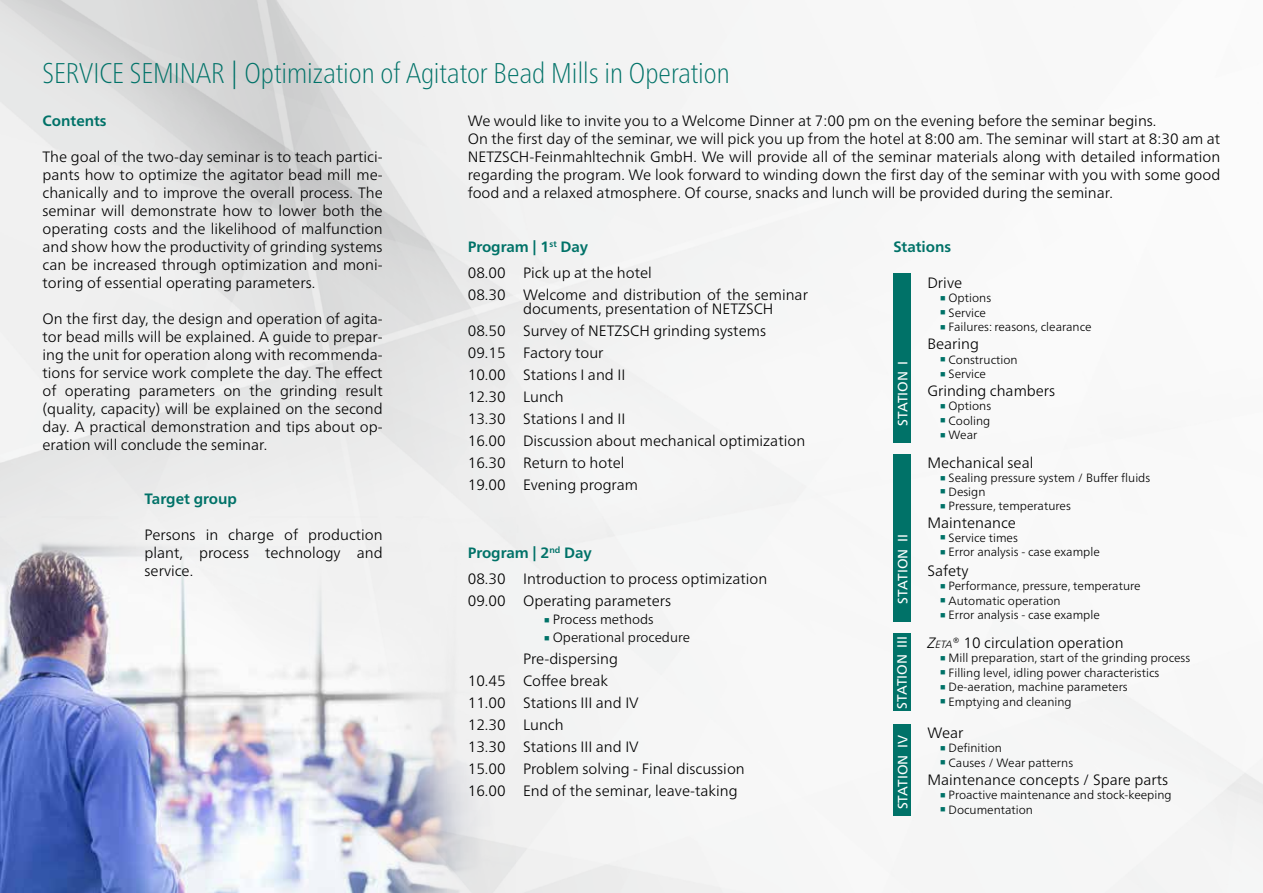
<style>
.page{position:relative;width:1263px;height:893px;background:#fff}
.page>*{position:absolute;margin:0;border:0;box-sizing:border-box;transform-origin:0 0}
.t1{font:100 condensed 28.5px "Frutiger Neue LTW1 G";color:#007268}
.t2{font:300 15px/18px "Frutiger Neue LTW1 G";color:#000}
.t3{font:700 15px "Frutiger Neue LTW1 G";color:#007268}
.t4{font:300 13.5px "Frutiger Neue LTW1 G";color:#000}
.t5{font:13.5px "Frutiger Neue LTW1 G";color:#fff}
.t6{font:300 12px "Frutiger Neue LTW1 G";color:#000}
.s1{font-weight:700;color:#007268}
.s2{color:#007268}
.s3{font-style:italic}
.s4{font-style:italic;font-size:10.5px}
</style>
<div class="page">
<img style="left:0;top:0;width:1263px;height:893px">
<img style="left:0;top:464px;width:568px;height:429px">
<div style="left:893px;top:273px;width:18px;height:170px;background:#007268"></div>
<div style="left:893px;top:454px;width:18px;height:167px;background:#007268"></div>
<div style="left:893px;top:724px;width:18px;height:92px;background:#007268"></div>
<div style="left:893px;top:633px;width:18px;height:78px;background:#007268"></div>
<h1 class="t1" style="left:43px;top:52px;width:689px">SERVICE SEMINAR | Optimization of Agitator Bead Mills in Operation</h1>
<p class="t3" style="left:43px;top:112px;width:66px">Contents</p>
<p class="t2" style="left:43px;top:148px;width:342px;text-align:justify">The goal of the two-day seminar is to teach partici&shy;pants how to optimize the agitator bead mill me&shy;chanically and to improve the overall process. The seminar will demonstrate how to lower both the operating costs and the likelihood of malfunction and show how the productivity of grinding systems can be increased through optimization and moni&shy;toring of essential operating parameters.</p>
<p class="t2" style="left:43px;top:310px;width:342px;text-align:justify">On the first day, the design and operation of agita&shy;tor bead mills will be explained. A guide to prepar&shy;ing the unit for operation along with recommenda&shy;tions for service work complete the day. The effect of operating parameters on the grinding result (quality, capacity) will be explained on the second day. A practical demonstration and tips about op&shy;eration will conclude the seminar.</p>
<p class="t3" style="left:145px;top:490px;width:94px">Target group</p>
<p class="t2" style="left:145px;top:526px;width:240px;text-align:justify">Persons in charge of production plant, process technology and service.</p>
<p class="t2" style="left:468px;top:112px;width:754px">We would like to invite you to a Welcome Dinner at 7:00 pm on the evening before the seminar begins.<br>On the first day of the seminar, we will pick you up from the hotel at 8:00 am. The seminar will start at 8:30 am at NETZSCH-Feinmahltechnik GmbH. We will provide all of the seminar materials along with detailed information regarding the program. We look forward to winding down the first day of the seminar with you with some good food and a relaxed atmosphere. Of course, snacks and lunch will be provided during the seminar.</p>
<p class="t2" style="left:468px;top:234px;width:186px;line-height:26.2px"><span class="s1">Program | 1</span><sup>st</sup> <span class="s1">Day<br></span>08.00 Pick up at the hotel</p>
<p class="t2" style="left:523px;top:288px;width:286px;line-height:13.5px;text-indent:-55px">08.30 Welcome and distribution of the seminar documents, presentation of NETZSCH</p>
<p class="t2" style="left:468px;top:319px;width:339px;line-height:22px">08.50 Survey of NETZSCH grinding systems<br>09.15 Factory tour<br>10.00 Stations I and II<br>12.30 Lunch<br>13.30 Stations I and II<br>16.00 Discussion about mechanical optimization<br>16.30 Return to hotel<br>19.00 Evening program</p>
<p class="t2" style="left:468px;top:540px;width:301px;line-height:26.2px"><span class="s1">Program | 2</span><sup>nd</sup> <span class="s1">Day<br></span>08.30 Introduction to process optimization</p>
<p class="t2" style="left:468px;top:592px;width:205px">09.00 Operating parameters</p>
<p class="t4" style="left:544px;top:611px;width:111px"><span class="s2">■</span> Process methods</p>
<p class="t4" style="left:544px;top:629px;width:147px"><span class="s2">■</span> Operational procedure</p>
<p class="t2" style="left:468px;top:648px;width:278px;line-height:22px;text-indent:55px">Pre-dispersing<br>10.45 Coffee break<br>11.00 Stations III and IV<br>12.30 Lunch<br>13.30 Stations III and IV<br>15.00 Problem solving - Final discussion<br>16.00 End of the seminar, leave-taking</p>
<p class="t3" style="left:893px;top:238px;width:59px">Stations</p>
<p class="t2" style="left:927px;top:274px;width:36px">Drive</p>
<p class="t6" style="left:940px;top:291px;width:52px"><span class="s2">■</span> Options</p>
<p class="t6" style="left:940px;top:305px;width:47px"><span class="s2">■</span> Service</p>
<p class="t6" style="left:940px;top:320px;width:153px"><span class="s2">■</span> Failures: reasons, clearance</p>
<p class="t2" style="left:927px;top:335px;width:53px">Bearing</p>
<p class="t6" style="left:940px;top:352px;width:79px"><span class="s2">■</span> Construction</p>
<p class="t6" style="left:940px;top:367px;width:47px"><span class="s2">■</span> Service</p>
<p class="t2" style="left:927px;top:382px;width:129px">Grinding chambers</p>
<p class="t6" style="left:940px;top:399px;width:52px"><span class="s2">■</span> Options</p>
<p class="t6" style="left:940px;top:413px;width:52px"><span class="s2">■</span> Cooling</p>
<p class="t6" style="left:940px;top:428px;width:39px"><span class="s2">■</span> Wear</p>
<p class="t2" style="left:927px;top:454px;width:108px">Mechanical seal</p>
<p class="t6" style="left:940px;top:471px;width:212px"><span class="s2">■</span> Sealing pressure system / Buffer fluids</p>
<p class="t6" style="left:940px;top:484px;width:47px"><span class="s2">■</span> Design</p>
<p class="t6" style="left:940px;top:499px;width:132px"><span class="s2">■</span> Pressure, temperatures</p>
<p class="t2" style="left:927px;top:514px;width:90px">Maintenance</p>
<p class="t6" style="left:940px;top:530px;width:79px"><span class="s2">■</span> Service times</p>
<p class="t6" style="left:940px;top:545px;width:161px"><span class="s2">■</span> Error analysis - case example</p>
<p class="t2" style="left:927px;top:562px;width:43px">Safety</p>
<p class="t6" style="left:940px;top:579px;width:202px"><span class="s2">■</span> Performance, pressure, temperature</p>
<p class="t6" style="left:940px;top:593px;width:122px"><span class="s2">■</span> Automatic operation</p>
<p class="t6" style="left:940px;top:608px;width:161px"><span class="s2">■</span> Error analysis - case example</p>
<p class="t2" style="left:927px;top:634px;width:198px"><span class="s3">Z</span><span class="s4">eta</span>® 10 circulation operation</p>
<p class="t6" style="left:940px;top:651px;width:252px"><span class="s2">■</span> Mill preparation, start of the grinding process</p>
<p class="t6" style="left:940px;top:665px;width:221px"><span class="s2">■</span> Filling level, idling power characteristics</p>
<p class="t6" style="left:940px;top:680px;width:189px"><span class="s2">■</span> De-aeration, machine parameters</p>
<p class="t6" style="left:940px;top:694px;width:133px"><span class="s2">■</span> Emptying and cleaning</p>
<p class="t2" style="left:927px;top:724px;width:38px">Wear</p>
<p class="t6" style="left:940px;top:741px;width:63px"><span class="s2">■</span> Definition</p>
<p class="t6" style="left:940px;top:755px;width:134px"><span class="s2">■</span> Causes / Wear patterns</p>
<p class="t2" style="left:927px;top:770px;width:242px">Maintenance concepts / Spare parts</p>
<p class="t6" style="left:940px;top:788px;width:233px"><span class="s2">■</span> Proactive maintenance and stock-keeping</p>
<p class="t6" style="left:940px;top:802px;width:94px"><span class="s2">■</span> Documentation</p>
<p class="t5" style="left:895px;top:426px;width:67px;rotate:-90deg">STATION I</p>
<p class="t5" style="left:895px;top:603px;width:71px;rotate:-90deg">STATION II</p>
<p class="t5" style="left:894px;top:709px;width:75px;rotate:-90deg">STATION III</p>
<p class="t5" style="left:895px;top:809px;width:76px;rotate:-90deg">STATION IV</p>
</div>
